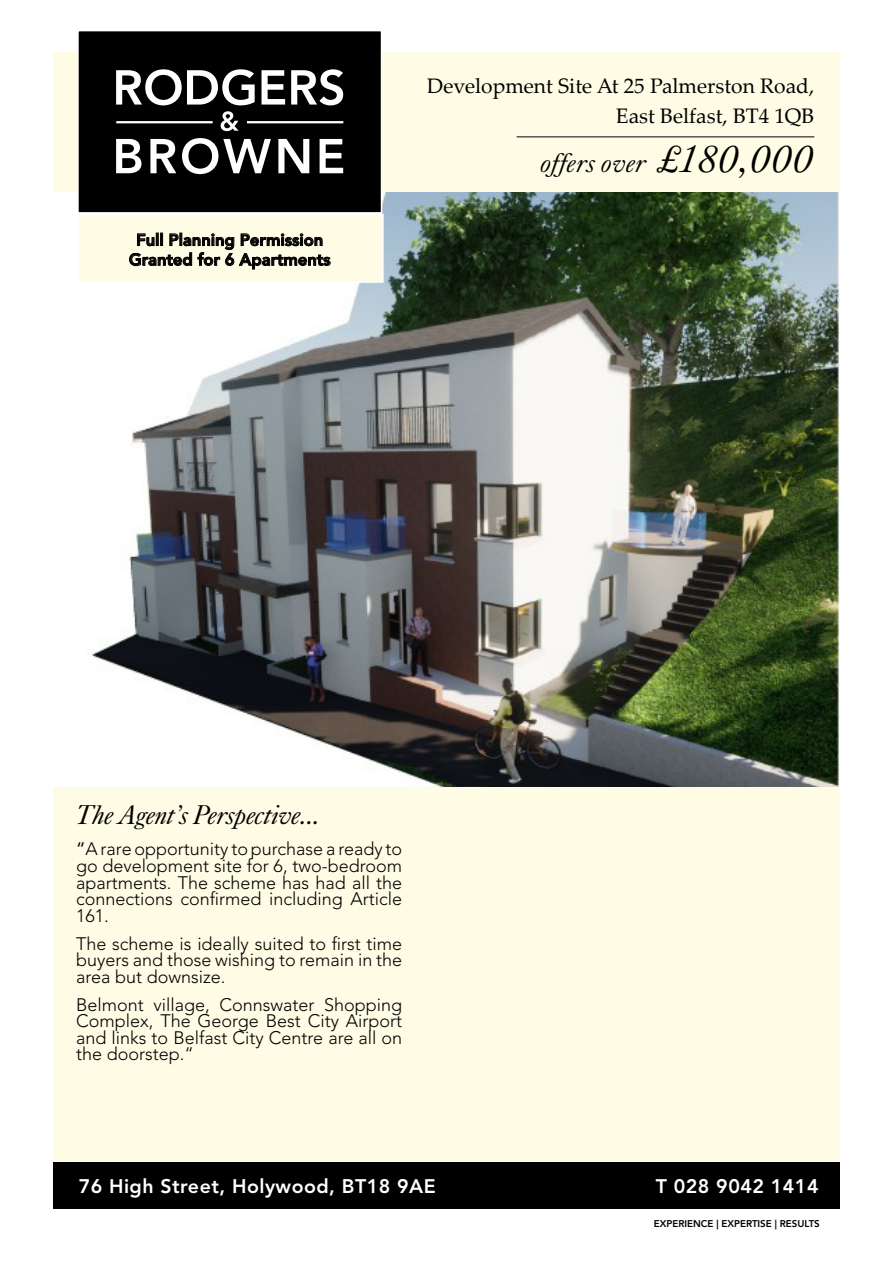
<style>
.page{position:relative;width:893px;height:1263px;background:#fff}
.page>*{position:absolute;margin:0;border:0;box-sizing:border-box;transform-origin:0 0}
.t1{font:italic 27px "Kings Caslon Display Typo";color:#000}
.t2{font:italic 27px "Kings Caslon Display Typo";letter-spacing:.025em;color:#000}
.t3{font:21px/30px "Palatino Linotype";color:#000;text-align:right}
.t4{font:800 19.5px "Avenir LT Std";letter-spacing:.025em;color:#fff}
.t5{font:300 18px/16.5px "Avenir LT Std";color:#000;text-align:justify}
.t6{font:800 16.5px/19.8px "Avenir LT Std";color:#000;text-align:center}
.t7{font:800 9.75px "Avenir LT Std";color:#000}
.s1{font-size:39px}
.s2{font-weight:400}
</style>
<div class="page">
<div style="left:53px;top:53px;width:787px;height:1156px;background:#fffce5"></div>
<img style="left:53px;top:193px;width:787px;height:594px">
<div style="left:53px;top:1162px;width:787px;height:47px;background:#000"></div>
<div style="left:76px;top:31px;width:307px;height:183px;background:#000"></div>
<svg style="left:116px;top:69px;width:227px;height:105px;background:#505050"></svg>
<hr style="left:116px;top:121px;width:97px;height:2px;background:#fff">
<hr style="left:247px;top:121px;width:96px;height:2px;background:#fff">
<hr style="left:517px;top:136px;width:297px;height:1px;background:#000">
<div style="left:77px;top:214px;width:307px;height:69px;background:#fffce5;border:2px solid #fff"></div>
<svg style="left:129px;top:233px;width:202px;height:37px"></svg>
<p class="t6" style="left:129px;top:230px;width:203px">Full Planning Permission<br>Granted for 6 Apartments</p>
<p class="t3" style="left:427px;top:70px;width:389px">Development Site At 25 Palmerston Road,<br>East Belfast, BT4 1QB</p>
<h1 class="t2" style="left:541px;top:147px;width:274px">offers over <span class="s1">£180,000</span></h1>
<h1 class="t1" style="left:76px;top:799px;width:246px">The Agent’s Perspective...</h1>
<p class="t5" style="left:76px;top:841px;width:328px"><span class="s2">“</span>A rare opportunity to purchase a ready to go development site for 6, two-bedroom apartments. The scheme has had all the connections confirmed including Article 161.</p>
<p class="t5" style="left:76px;top:935px;width:328px">The scheme is ideally suited to first time buyers and those wishing to remain in the area but downsize.</p>
<p class="t5" style="left:76px;top:996px;width:328px">Belmont village, Connswater Shopping Complex, The George Best City Airport and links to Belfast City Centre are all on the doorstep.“</p>
<p class="t4" style="left:79px;top:1175px;width:359px">76 High Street, Holywood, BT18 9AE</p>
<p class="t4" style="left:656px;top:1175px;width:164px">T 028 9042 1414</p>
<p class="t7" style="left:654px;top:1218px;width:168px">EXPERIENCE | EXPERTISE | RESULTS</p>
</div>
